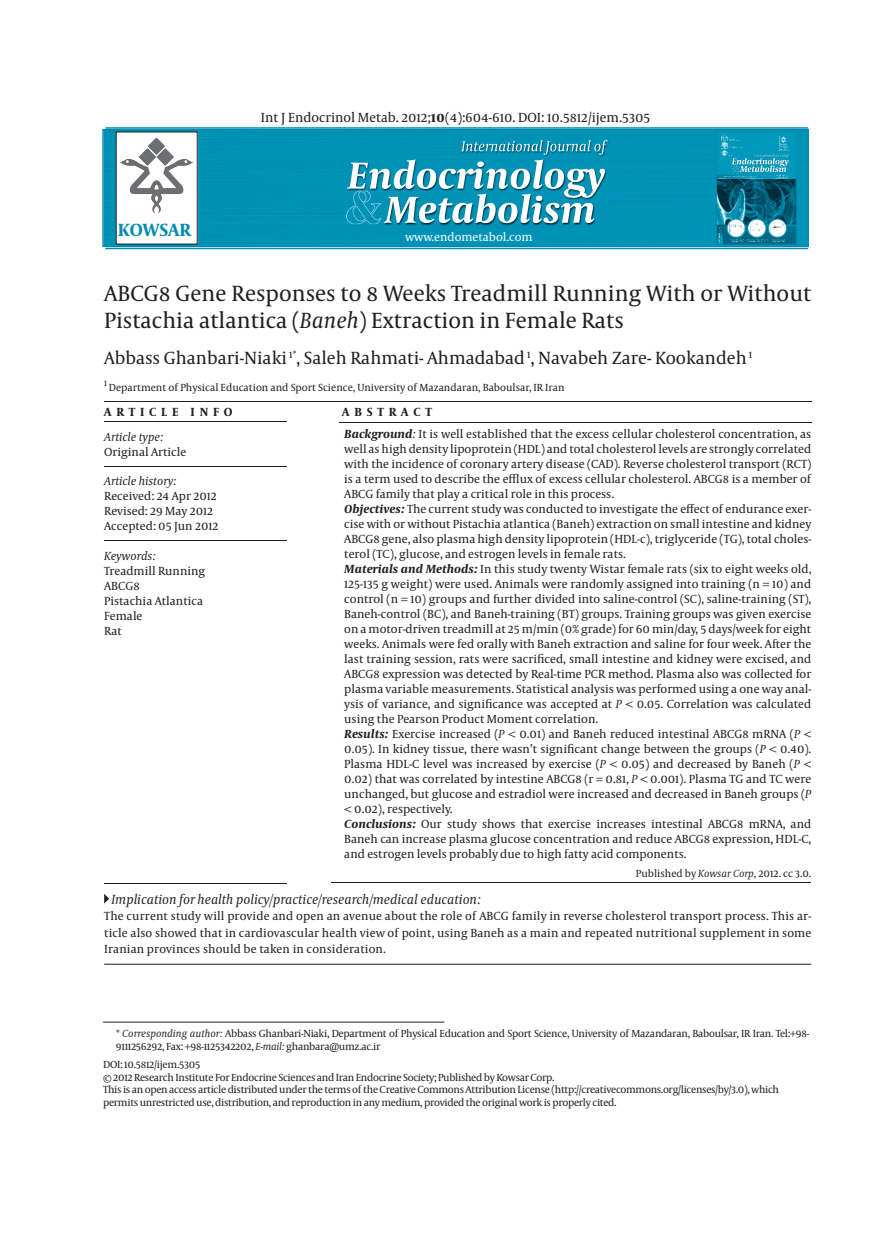
<style>
.page{position:relative;width:893px;height:1234px;background:#fff}
.page>*{position:absolute;margin:0;border:0;box-sizing:border-box;transform-origin:0 0}
.titr{font:22.5px/27px "Capitolium News";color:#231f20}
.nevisande{font:18px "Capitolium News";color:#231f20}
.t1{font:700 18px "Capitolium News";color:#008bb0}
.t2{font:italic 13.5px "Capitolium News";color:#231f20}
.t3{font:13.5px "Capitolium News";color:#231f20}
.ABSTRACT_matn{font:12px/15px "Capitolium News";color:#231f20;text-align:justify}
.t4{font:italic 12px "Capitolium News";color:#231f20}
.t5{font:12px "Capitolium News";color:#fff}
.t6{font:700 12px "Capitolium News";letter-spacing:.4em;color:#231f20}
.tozihat{font:10.5px/13.5px "Capitolium News";letter-spacing:-.03em;color:#231f20}
.tozihat-2{font:10.5px "Capitolium News";color:#231f20}
.s1{font-weight:700}
.s2{font-style:italic}
.s3{font-weight:700;font-style:italic}
</style>
<div class="page">
<img style="left:105px;top:132px;width:701px;height:112px">
<div style="left:102px;top:129px;width:707px;height:118px;border:2px solid #008bb0"></div>
<hr style="left:105px;top:127px;width:703px;height:2px;background:#008bb0">
<hr style="left:105px;top:248px;width:703px;height:1px;background:#008bb0">
<img style="left:718px;top:133px;width:77px;height:109px">
<div style="left:716px;top:131px;width:81px;height:113px;border:1px solid #008bb0"></div>
<div style="left:116px;top:132px;width:81px;height:111px;background:#fff"></div>
<img style="left:119px;top:137px;width:75px;height:76px">
<hr style="left:104px;top:401px;width:707px;height:1px;background:#231f20">
<hr style="left:104px;top:540px;width:183px;height:1px;background:#231f20">
<hr style="left:104px;top:883px;width:183px;height:1px;background:#231f20">
<hr style="left:104px;top:466px;width:183px;height:1px;background:#231f20">
<hr style="left:104px;top:421px;width:183px;height:1px;background:#231f20">
<svg style="left:104px;top:894px;width:5px;height:9px"></svg>
<hr style="left:104px;top:963px;width:707px;height:1px;background:#231f20">
<hr style="left:103px;top:1021px;width:341px;height:1px;background:#231f20">
<hr style="left:339px;top:422px;width:472px;height:1px;background:#231f20">
<hr style="left:331px;top:882px;width:480px;height:1px;background:#231f20">
<h2 class="t1" style="left:118px;top:220px;width:75px">KOWSAR</h2>
<p class="t3" style="left:261px;top:110px;width:391px">Int J Endocrinol Metab. 2012;<span class="s1">10</span>(4):604-610. DOI: 10.5812/ijem.5305</p>
<p class="t5" style="left:405px;top:230px;width:129px">www.endometabol.com</p>
<p class="titr" style="left:104px;top:280px;width:709px">ABCG8 Gene Responses to 8 Weeks Treadmill Running With or Without<br>Pistachia atlantica (<span class="s2">Baneh</span>) Extraction in Female Rats</p>
<p class="nevisande" style="left:104px;top:347px;width:650px">Abbass Ghanbari-Niaki <sup>1*</sup>, Saleh Rahmati- Ahmadabad <sup>1</sup>, Navabeh Zare- Kookandeh <sup>1</sup></p>
<p class="tozihat-2" style="left:104px;top:381px;width:462px"><sup>1</sup> Department of Physical Education and Sport Science, University of Mazandaran, Baboulsar, IR Iran</p>
<p class="t6" style="left:104px;top:405px;width:130px">ARTICLE INFO</p>
<p class="t6" style="left:342px;top:405px;width:91px">ABSTRACT</p>
<p class="t4" style="left:104px;top:429px;width:61px">Article type:</p>
<p class="ABSTRACT_matn" style="left:104px;top:444px;width:84px">Original Article</p>
<p class="t4" style="left:104px;top:474px;width:74px">Article history:</p>
<p class="ABSTRACT_matn" style="left:104px;top:489px;width:114px">Received: 24 Apr 2012</p>
<p class="ABSTRACT_matn" style="left:104px;top:504px;width:110px">Revised: 29 May 2012</p>
<p class="ABSTRACT_matn" style="left:104px;top:519px;width:116px">Accepted: 05 Jun 2012</p>
<p class="t4" style="left:104px;top:549px;width:53px">Keywords:</p>
<p class="ABSTRACT_matn" style="left:104px;top:563px;width:103px">Treadmill Running</p>
<p class="ABSTRACT_matn" style="left:104px;top:578px;width:37px">ABCG8</p>
<p class="ABSTRACT_matn" style="left:104px;top:593px;width:100px">Pistachia Atlantica</p>
<p class="ABSTRACT_matn" style="left:104px;top:608px;width:40px">Female</p>
<p class="ABSTRACT_matn" style="left:104px;top:623px;width:19px">Rat</p>
<p class="ABSTRACT_matn" style="left:344px;top:426px;width:469px"><span class="s3">Background</span><span class="s2">:</span> It is well established that the excess cellular cholesterol concentration, as well as high density lipoprotein (HDL) and total cholesterol levels are strongly correlated with the incidence of coronary artery disease (CAD). Reverse cholesterol transport (RCT) is a term used to describe the efflux of excess cellular cholesterol. ABCG8 is a member of ABCG family that play a critical role in this process.</p>
<p class="ABSTRACT_matn" style="left:344px;top:501px;width:468px"><span class="s3">Objectives:</span> The current study was conducted to investigate the effect of endurance exer&shy;cise with or without Pistachia atlantica (Baneh) extraction on small intestine and kidney ABCG8 gene, also plasma high density lipoprotein (HDL-c), triglyceride (TG), total choles&shy;terol (TC), glucose, and estrogen levels in female rats.</p>
<p class="ABSTRACT_matn" style="left:344px;top:561px;width:469px"><span class="s3">Materials and Methods:</span> In this study twenty Wistar female rats (six to eight weeks old, 125-135 g weight) were used. Animals were randomly assigned into training (n = 10) and control (n = 10) groups and further divided into saline-control (SC), saline-training (ST), Baneh-control (BC), and Baneh-training (BT) groups. Training groups was given exercise on a motor-driven treadmill at 25 m/min (0% grade) for 60 min/day, 5 days/week for eight weeks. Animals were fed orally with Baneh extraction and saline for four week. After the last training session, rats were sacrificed, small intestine and kidney were excised, and ABCG8 expression was detected by Real-time PCR method. Plasma also was collected for plasma variable measurements. Statistical analysis was performed using a one way anal&shy;ysis of variance, and significance was accepted at <span class="s2">P</span> &lt; 0.05. Correlation was calculated using the Pearson Product Moment correlation.</p>
<p class="ABSTRACT_matn" style="left:344px;top:726px;width:469px"><span class="s3">Results:</span> Exercise increased (<span class="s2">P</span> &lt; 0.01) and Baneh reduced intestinal ABCG8 mRNA (<span class="s2">P</span> &lt; 0.05). In kidney tissue, there wasn’t significant change between the groups (<span class="s2">P</span> &lt; 0.40).<br>Plasma HDL-C level was increased by exercise (<span class="s2">P</span> &lt; 0.05) and decreased by Baneh (<span class="s2">P</span> &lt; 0.02) that was correlated by intestine ABCG8 (r = 0.81, <span class="s2">P</span> &lt; 0.001). Plasma TG and TC were unchanged, but glucose and estradiol were increased and decreased in Baneh groups (<span class="s2">P </span>&lt; 0.02), respectively.</p>
<p class="ABSTRACT_matn" style="left:344px;top:816px;width:468px"><span class="s3">Conclusions:</span> Our study shows that exercise increases intestinal ABCG8 mRNA, and Baneh can increase plasma glucose concentration and reduce ABCG8 expression, HDL-C, and estrogen levels probably due to high fatty acid components.</p>
<p class="tozihat-2" style="left:636px;top:867px;width:177px">Published by <span class="s2">Kowsar Corp</span>, 2012. cc 3.0.</p>
<p class="t2" style="left:112px;top:891px;width:371px">Implication for health policy/practice/research/medical education:</p>
<p class="ABSTRACT_matn" style="left:104px;top:907px;width:709px;line-height:16.5px">The current study will provide and open an avenue about the role of ABCG family in reverse cholesterol transport process. This ar&shy;ticle also showed that in cardiovascular health view of point, using Baneh as a main and repeated nutritional supplement in some Iranian provinces should be taken in consideration.</p>
<p class="tozihat" style="left:116px;top:1026px;width:695px">* <span class="s2">Corresponding author:</span> Abbass Ghanbari-Niaki, Department of Physical Education and Sport Science, University of Mazandaran, Baboulsar, IR Iran. Tel:+98-<br>9111256292, Fax: +98-1125342202, <span class="s2">E-mail:</span> ghanbara@umz.ac.ir</p>
<p class="tozihat" style="left:103px;top:1057px;width:99px">DOI: 10.5812/ijem.5305</p>
<p class="tozihat" style="left:103px;top:1070px;width:453px">© 2012 Research Institute For Endocrine Sciences and Iran Endocrine Society; Published by Kowsar Corp.</p>
<p class="tozihat" style="left:103px;top:1083px;width:677px;line-height:12.6px">This is an open access article distributed under the terms of the Creative Commons Attribution License (http://creativecommons.org/licenses/by/3.0), which permits unrestricted use, distribution, and reproduction in any medium, provided the original work is properly cited.</p>
</div>
